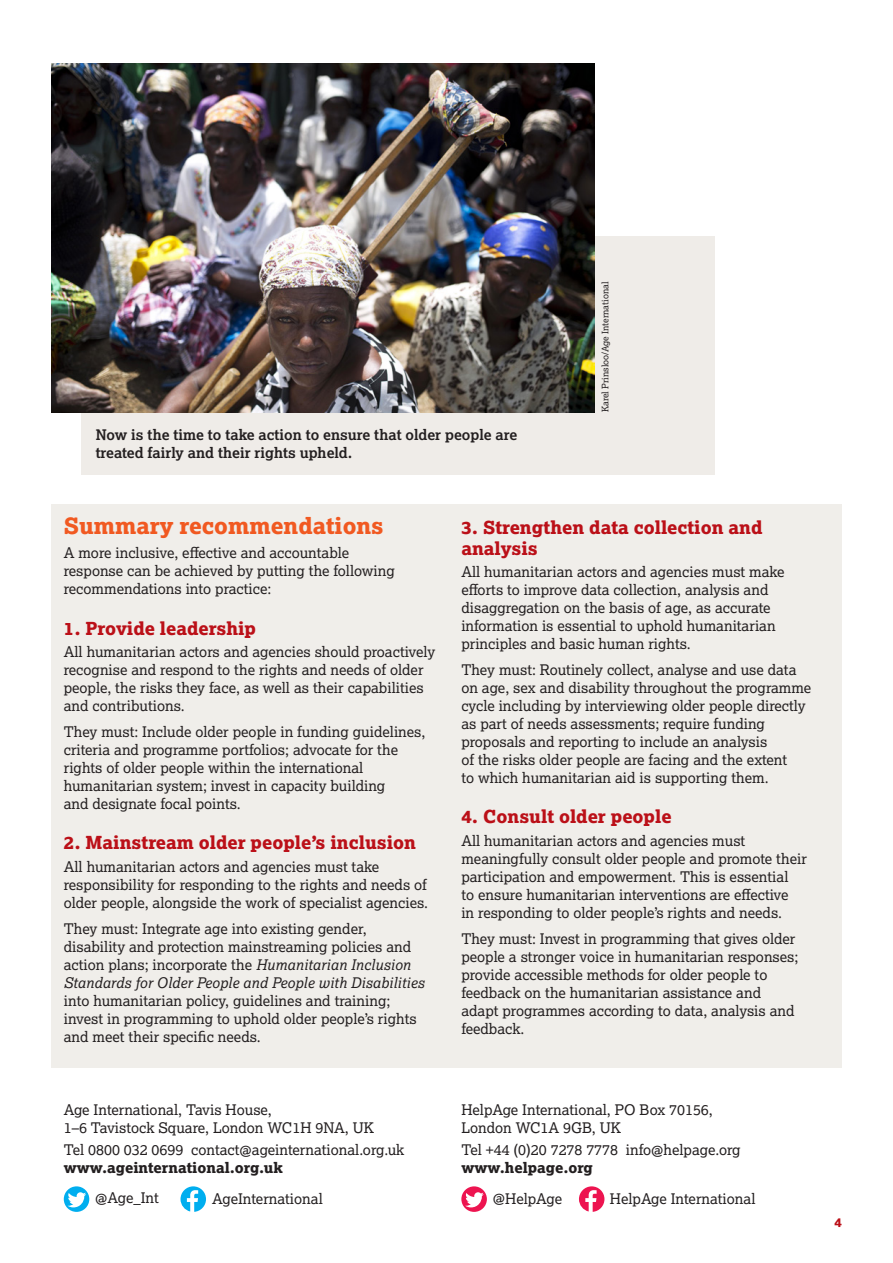
<style>
.page{position:relative;width:893px;height:1263px;background:#fff}
.page>*{position:absolute;margin:0;border:0;box-sizing:border-box;transform-origin:0 0}
.t1{font:22.5px "Lexia X Bold";color:#f15921}
.t2{font:18px/21px "Lexia X Bold";color:#bb1018}
.t3{font:14.7px/18px "Lexia";color:#231f20}
.t4{font:700 14.7px/18px "Lexia";color:#231f20}
.t5{font:14.7px "Lexia X Bold";color:#231f20}
.t6{font:12.75px "Lexia X Bold";color:#bb1018}
.t7{font:9px "Lexia";color:#231f20}
.s1{font-style:italic}
</style>
<div class="page">
<div style="left:81px;top:236px;width:633px;height:239px;background:#efece8"></div>
<img style="left:51px;top:64px;width:543px;height:348px">
<div style="left:51px;top:504px;width:791px;height:563px;background:#f0eeea"></div>
<svg style="left:461px;top:1186px;width:26px;height:26px"></svg>
<svg style="left:579px;top:1186px;width:25px;height:26px"></svg>
<svg style="left:64px;top:1186px;width:25px;height:26px"></svg>
<svg style="left:180px;top:1186px;width:26px;height:26px"></svg>
<p class="t4" style="left:96px;top:425px;width:423px">Now is the time to take action to ensure that older people are treated fairly and their rights upheld.</p>
<p class="t7" style="left:600px;top:412px;width:132px;rotate:-90deg">Karel Prinsloo/Age International</p>
<h1 class="t1" style="left:64px;top:511px;width:321px">Summary recommendations</h1>
<p class="t3" style="left:64px;top:543px;width:333px">A more inclusive, effective and accountable response can be achieved by putting the following recommendations into practice:</p>
<p class="t2" style="left:64px;top:617px;width:194px">1. Provide leadership</p>
<p class="t3" style="left:64px;top:642px;width:373px">All humanitarian actors and agencies should proactively recognise and respond to the rights and needs of older people, the risks they face, as well as their capabilities and contributions.</p>
<p class="t3" style="left:64px;top:722px;width:363px">They must: Include older people in funding guidelines, criteria and programme portfolios; advocate for the rights of older people within the international humanitarian system; invest in capacity building<br>and designate focal points.</p>
<p class="t2" style="left:64px;top:832px;width:354px">2. Mainstream older people’s inclusion</p>
<p class="t3" style="left:64px;top:857px;width:366px">All humanitarian actors and agencies must take responsibility for responding to the rights and needs of older people, alongside the work of specialist agencies.</p>
<p class="t3" style="left:64px;top:919px;width:362px">They must: Integrate age into existing gender, disability and protection mainstreaming policies and action plans; incorporate the <span class="s1">Humanitarian Inclusion Standards for Older People and People with Disabilities</span></p>
<p class="t3" style="left:64px;top:991px;width:354px">into humanitarian policy, guidelines and training; invest in programming to uphold older people’s rights and meet their specific needs.</p>
<p class="t3" style="left:64px;top:1100px;width:312px">Age International, Tavis House,<br>1–6 Tavistock Square, London WC1H 9NA, UK</p>
<p class="t3" style="left:64px;top:1141px;width:342px">Tel 0800 032 0699 contact@ageinternational.org.uk</p>
<p class="t5" style="left:64px;top:1158px;width:220px">www.ageinternational.org.uk</p>
<p class="t3" style="left:95px;top:1188px;width:65px">@Age_Int</p>
<p class="t3" style="left:212px;top:1189px;width:112px">AgeInternational</p>
<p class="t2" style="left:461px;top:516px;width:303px">3. Strengthen data collection and analysis</p>
<p class="t3" style="left:461px;top:562px;width:325px">All humanitarian actors and agencies must make efforts to improve data collection, analysis and disaggregation on the basis of age, as accurate information is essential to uphold humanitarian principles and basic human rights.</p>
<p class="t3" style="left:461px;top:661px;width:351px">They must: Routinely collect, analyse and use data on age, sex and disability throughout the programme cycle including by interviewing older people directly as part of needs assessments; require funding proposals and reporting to include an analysis<br>of the risks older people are facing and the extent<br>to which humanitarian aid is supporting them.</p>
<p class="t2" style="left:461px;top:806px;width:212px">4. Consult older people</p>
<p class="t3" style="left:461px;top:831px;width:347px">All humanitarian actors and agencies must meaningfully consult older people and promote their participation and empowerment. This is essential<br>to ensure humanitarian interventions are effective<br>in responding to older people’s rights and needs.</p>
<p class="t3" style="left:461px;top:929px;width:339px">They must: Invest in programming that gives older people a stronger voice in humanitarian responses; provide accessible methods for older people to feedback on the humanitarian assistance and adapt programmes according to data, analysis and feedback.</p>
<p class="t3" style="left:461px;top:1100px;width:253px">HelpAge International, PO Box 70156,<br>London WC1A 9GB, UK</p>
<p class="t3" style="left:461px;top:1141px;width:281px">Tel +44 (0)20 7278 7778 info@helpage.org</p>
<p class="t5" style="left:461px;top:1158px;width:133px">www.helpage.org</p>
<p class="t3" style="left:493px;top:1189px;width:71px">@HelpAge</p>
<p class="t3" style="left:610px;top:1189px;width:147px">HelpAge International</p>
<p class="t6" style="left:834px;top:1214px;width:9px">4</p>
</div>
